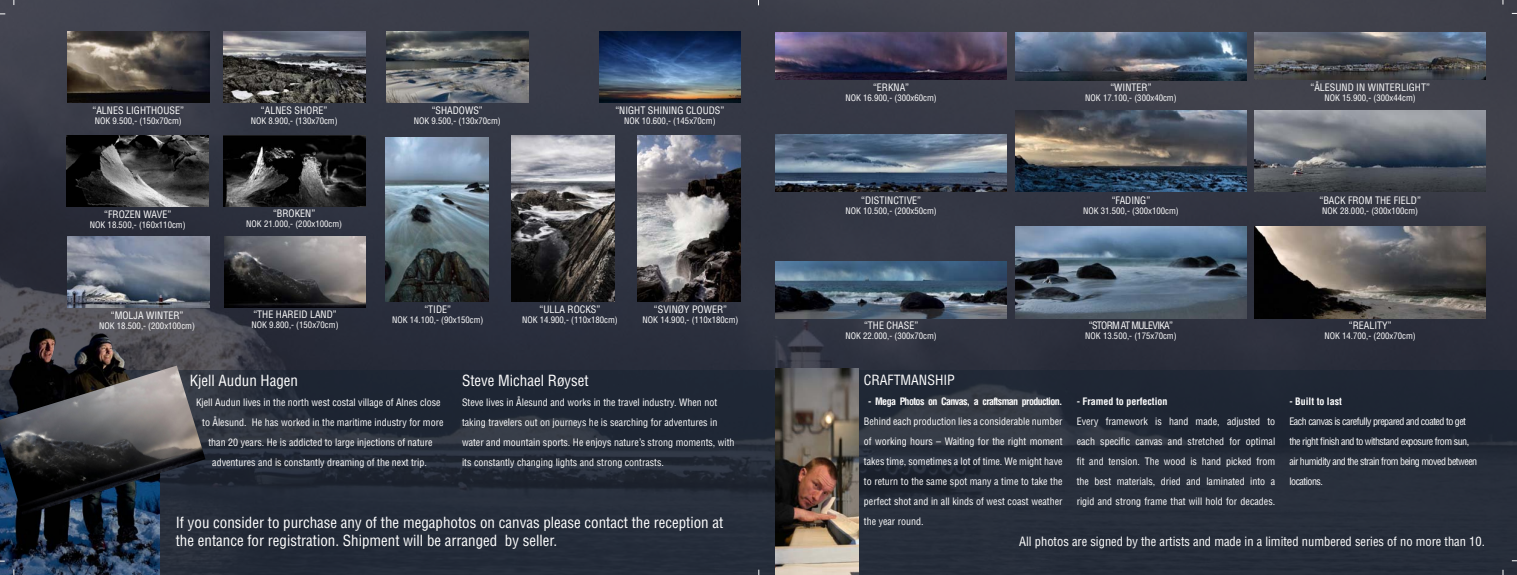
<style>
.page{position:relative;width:1517px;height:575px;background:#fff}
.page>*{position:absolute;margin:0;border:0;box-sizing:border-box;transform-origin:0 0}
.t1{font:condensed 15px/18px "Helvetica";color:#fff}
.t2{font:condensed 13.75px "Helvetica";color:#fff}
.t3{font:condensed 12.5px "Helvetica";color:#fff}
.t4{font:condensed 10px/20px "Helvetica";color:#fff;text-align:justify}
.t5{font:condensed 10px/20px "Helvetica";letter-spacing:-.05em;color:#fff}
.t6{font:condensed 10px "Helvetica";letter-spacing:-.07em;color:#fff}
.t7{font:condensed 8.75px "Helvetica";color:#fff}
.s1{font-weight:700}
</style>
<div class="page">
<img style="left:0;top:0;width:1517px;height:369px">
<img style="left:67px;top:136px;width:142px;height:70px">
<img style="left:637px;top:136px;width:104px;height:165px">
<img style="left:385px;top:137px;width:104px;height:164px">
<img style="left:223px;top:136px;width:142px;height:71px">
<img style="left:511px;top:135px;width:104px;height:166px">
<img style="left:1015px;top:32px;width:231px;height:48px">
<img style="left:776px;top:32px;width:230px;height:48px">
<img style="left:1015px;top:110px;width:231px;height:81px">
<img style="left:1015px;top:226px;width:231px;height:92px">
<img style="left:67px;top:236px;width:142px;height:71px">
<img style="left:1255px;top:32px;width:230px;height:48px">
<img style="left:1255px;top:226px;width:230px;height:92px">
<img style="left:224px;top:237px;width:142px;height:70px">
<img style="left:599px;top:32px;width:142px;height:71px">
<img style="left:67px;top:32px;width:142px;height:71px">
<img style="left:386px;top:32px;width:142px;height:71px">
<img style="left:776px;top:261px;width:230px;height:57px">
<img style="left:1255px;top:110px;width:230px;height:81px">
<img style="left:776px;top:135px;width:230px;height:56px">
<img style="left:223px;top:32px;width:142px;height:71px">
<svg style="left:159px;top:369px;width:1358px;height:205px;fill:#252c39"></svg>
<img style="left:776px;top:368px;width:82px;height:206px">
<img style="left:0;top:256px;width:159px;height:318px">
<img style="left:0;top:365px;width:205px;height:149px">
<p class="t4" style="left:92px;top:100px;width:93px">“ALNES LIGHTHOUSE”</p>
<p class="t7" style="left:95px;top:115px;width:89px">NOK 9.500,- (150x70cm)</p>
<p class="t4" style="left:104px;top:203px;width:68px">“FROZEN WAVE”</p>
<p class="t7" style="left:90px;top:218px;width:97px">NOK 18.500,- (160x110cm)</p>
<p class="t4" style="left:261px;top:100px;width:68px">“ALNES SHORE”</p>
<p class="t7" style="left:251px;top:115px;width:89px">NOK 8.900,- (130x70cm)</p>
<p class="t4" style="left:273px;top:203px;width:44px">“BROKEN”</p>
<p class="t7" style="left:246px;top:218px;width:97px">NOK 21.000,- (200x100cm)</p>
<p class="t4" style="left:432px;top:100px;width:53px">“SHADOWS”</p>
<p class="t7" style="left:414px;top:115px;width:89px">NOK 9.500,- (130x70cm)</p>
<p class="t4" style="left:615px;top:100px;width:110px">“NIGHT SHINING CLOUDS”</p>
<p class="t7" style="left:624px;top:115px;width:93px">NOK 10.600,- (145x70cm)</p>
<p class="t4" style="left:873px;top:77px;width:38px">“ERKNA”</p>
<p class="t7" style="left:845px;top:92px;width:93px">NOK 16.900,- (300x60cm)</p>
<p class="t4" style="left:861px;top:190px;width:62px">“DISTINCTIVE”</p>
<p class="t7" style="left:845px;top:205px;width:93px">NOK 10.500,- (200x50cm)</p>
<p class="t4" style="left:1110px;top:77px;width:43px">“WINTER”</p>
<p class="t7" style="left:1085px;top:92px;width:93px">NOK 17.100,- (300x40cm)</p>
<p class="t4" style="left:1111px;top:190px;width:40px">“FADING”</p>
<p class="t7" style="left:1083px;top:205px;width:97px">NOK 31.500,- (300x100cm)</p>
<p class="t4" style="left:654px;top:299px;width:75px">“SVINØY POWER”</p>
<p class="t7" style="left:642px;top:314px;width:97px">NOK 14.900,- (110x180cm)</p>
<p class="t4" style="left:424px;top:299px;width:28px">“TIDE”</p>
<p class="t7" style="left:392px;top:314px;width:93px">NOK 14.100,- (90x150cm)</p>
<p class="t4" style="left:539px;top:299px;width:62px">“ULLA ROCKS”</p>
<p class="t7" style="left:522px;top:314px;width:97px">NOK 14.900,- (110x180cm)</p>
<p class="t4" style="left:253px;top:304px;width:85px">“THE HAREID LAND”</p>
<p class="t7" style="left:251px;top:319px;width:89px">NOK 9.800,- (150x70cm)</p>
<p class="t4" style="left:111px;top:304px;width:74px">“MOLJA WINTER”</p>
<p class="t7" style="left:99px;top:319px;width:97px">NOK 18.500,- (200x100cm)</p>
<p class="t6" style="left:1089px;top:319px;width:86px">“STORM AT MULEVIKA”</p>
<p class="t7" style="left:1085px;top:330px;width:93px">NOK 13.500,- (175x70cm)</p>
<p class="t4" style="left:864px;top:315px;width:56px">“THE CHASE”</p>
<p class="t7" style="left:845px;top:330px;width:93px">NOK 22.000,- (300x70cm)</p>
<p class="t4" style="left:1310px;top:77px;width:121px">“ÅLESUND IN WINTERLIGHT”</p>
<p class="t7" style="left:1324px;top:92px;width:93px">NOK 15.900,- (300x44cm)</p>
<p class="t4" style="left:1319px;top:190px;width:103px">“BACK FROM THE FIELD”</p>
<p class="t7" style="left:1322px;top:205px;width:97px">NOK 28.000,- (300x100cm)</p>
<p class="t4" style="left:1348px;top:315px;width:44px">“REALITY”</p>
<p class="t7" style="left:1324px;top:330px;width:93px">NOK 14.700,- (200x70cm)</p>
<p class="t1" style="left:190px;top:370px;width:110px">Kjell Audun Hagen</p>
<p class="t4" style="left:196px;top:391px;width:246px">Kjell Audun lives in the north west costal village of Alnes close</p>
<p class="t4" style="left:202px;top:411px;width:243px">to Ålesund. He has worked in the maritime industry for more</p>
<p class="t4" style="left:208px;top:431px;width:226px">than 20 years. He is addicted to large injections of nature</p>
<p class="t4" style="left:212px;top:451px;width:216px">adventures and is constantly dreaming of the next trip.</p>
<p class="t1" style="left:462px;top:370px;width:128px">Steve Michael Røyset</p>
<p class="t4" style="left:462px;top:391px;width:257px">Steve lives in Ålesund and works in the travel industry. When not</p>
<p class="t4" style="left:462px;top:411px;width:257px">taking travelers out on journeys he is searching for adventures in</p>
<p class="t4" style="left:462px;top:431px;width:274px">water and mountain sports. He enjoys nature’s strong moments, with</p>
<p class="t4" style="left:462px;top:451px;width:203px">its constantly changing lights and strong contrasts.</p>
<p class="t1" style="left:176px;top:513px;width:549px">If you consider to purchase any of the megaphotos on canvas please contact the reception at the entance for registration. Shipment will be arranged by seller.</p>
<p class="t2" style="left:864px;top:371px;width:92px">CRAFTMANSHIP</p>
<p class="t4" style="left:864px;top:391px;width:200px;text-indent:4px"><span class="s1">- Mega Photos on Canvas, a craftsman production.<br></span>Behind each production lies a considerable number of working hours – Waiting for the right moment takes time, sometimes a lot of time. We might have to return to the same spot many a time to take the perfect shot and in all kinds of west coast weather the year round.</p>
<p class="t4" style="left:1076px;top:391px;width:200px;text-align:left"><span class="s1">- Framed to perfection<br></span>Every framework is hand made, adjusted to each specific canvas and stretched for optimal fit and tension. The wood is hand picked from the best materials, dried and laminated into a rigid and strong frame that will hold for decades.</p>
<p class="t5" style="left:1289px;top:391px;width:189px"><span class="s1">- Built to last<br></span>Each canvas is carefully prepared and coated to get the right finish and to withstand exposure from sun, air humidity and the strain from being moved between locations.</p>
<p class="t3" style="left:1019px;top:533px;width:467px">All photos are signed by the artists and made in a limited numbered series of no more than 10.</p>
</div>
